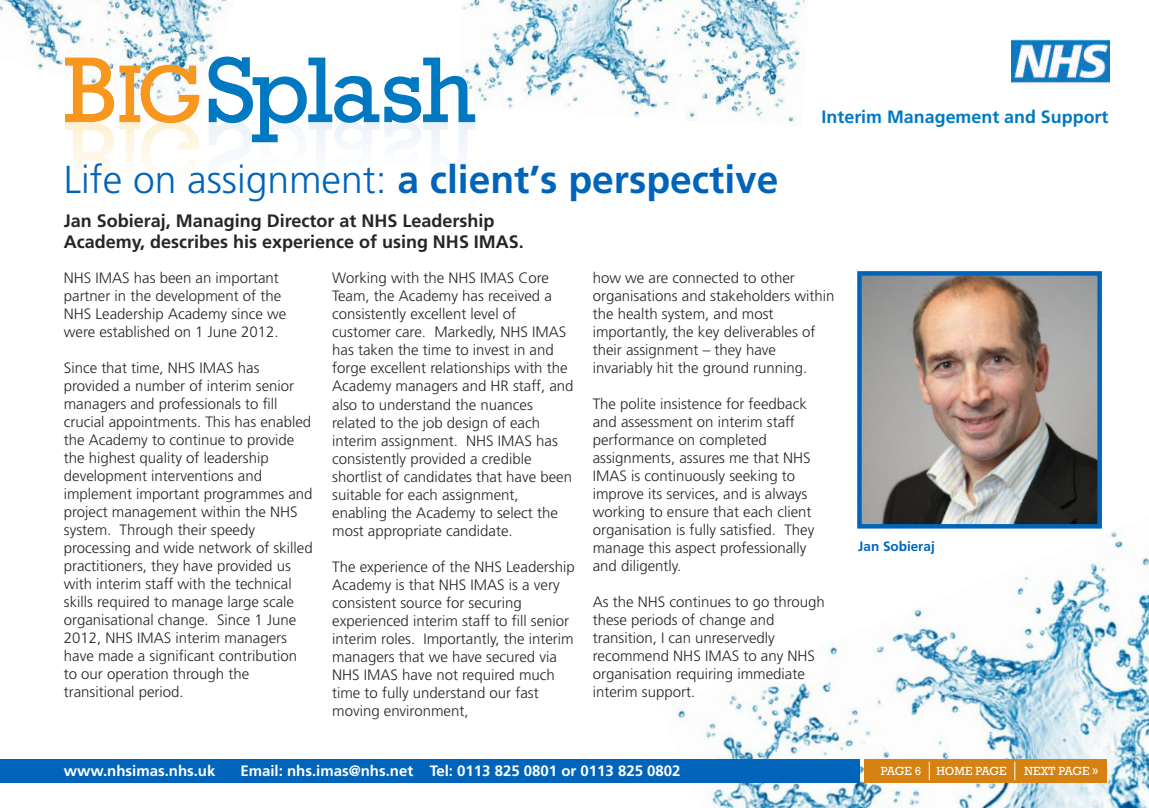
<style>
.page{position:relative;width:1149px;height:808px;background:#fff}
.page>*{position:absolute;margin:0;border:0;box-sizing:border-box;transform-origin:0 0}
.t1{font:95.1px "Rockwell";letter-spacing:-.04em;color:#0079c2}
.t2{font:700 39px "Frutiger";color:#0064ba}
.t3{font:700 18px/21.6px "Frutiger";color:#272627}
.t4{font:700 17.85px "Frutiger";color:#0079c2}
.t5{font:300 15px/18px "Frutiger";color:#272627}
.t6{font:700 15px "Frutiger";color:#fff}
.t7{font:700 13.5px "Frutiger";color:#0064ba}
.t8{font:12px "Rockwell";color:#fff}
.s1{color:#f7971d}
.s2{font-size:83.1px;color:#f7971d}
.s3{font-weight:300}
</style>
<div class="page">
<img style="left:672px;top:517px;width:476px;height:291px">
<img style="left:0;top:0;width:228px;height:113px">
<img style="left:462px;top:0;width:344px;height:123px">
<img style="left:1011px;top:39px;width:98px;height:46px">
<div style="left:0;top:759px;width:859px;height:24px;background:#0064ba"></div>
<div style="left:863px;top:759px;width:243px;height:24px;background:#d58213"></div>
<svg style="left:1014px;top:761px;width:1px;height:19px"></svg>
<svg style="left:208px;top:102px;width:267px;height:50px"></svg>
<svg style="left:65px;top:121px;width:134px;height:50px"></svg>
<svg style="left:928px;top:761px;width:1px;height:19px"></svg>
<img style="left:861px;top:276px;width:235px;height:248px">
<div style="left:856px;top:271px;width:245px;height:258px;border:4px solid #0064ba"></div>
<h1 class="t1" style="left:63px;top:58px;width:414px"><span class="s1">B</span><span class="s2">IG</span>Splash</h1>
<h2 class="t2" style="left:64px;top:164px;width:716px"><span class="s3">Life on assignment:</span> a client’s perspective</h2>
<p class="t3" style="left:64px;top:211px;width:461px">Jan Sobieraj, Managing Director at NHS Leadership<br>Academy, describes his experience of using NHS IMAS.</p>
<p class="t5" style="left:64px;top:270px;width:224px">NHS IMAS has been an important partner in the development of the<br>NHS Leadership Academy since we were established on 1 June 2012.</p>
<p class="t5" style="left:64px;top:360px;width:250px">Since that time, NHS IMAS has provided a number of interim senior managers and professionals to fill crucial appointments. This has enabled the Academy to continue to provide the highest quality of leadership development interventions and implement important programmes and project management within the NHS system. Through their speedy processing and wide network of skilled practitioners, they have provided us with interim staff with the technical skills required to manage large scale organisational change. Since 1 June 2012, NHS IMAS interim managers have made a significant contribution to our operation through the transitional period.</p>
<p class="t4" style="left:821px;top:110px;width:288px">Interim Management and Support</p>
<p class="t5" style="left:592px;top:270px;width:243px">how we are connected to other organisations and stakeholders within the health system, and most importantly, the key deliverables of their assignment – they have invariably hit the ground running.</p>
<p class="t5" style="left:592px;top:396px;width:223px">The polite insistence for feedback and assessment on interim staff performance on completed assignments, assures me that NHS<br>IMAS is continuously seeking to improve its services, and is always working to ensure that each client organisation is fully satisfied. They manage this aspect professionally and diligently.</p>
<p class="t5" style="left:592px;top:594px;width:233px">As the NHS continues to go through these periods of change and transition, I can unreservedly recommend NHS IMAS to any NHS organisation requiring immediate interim support.</p>
<p class="t5" style="left:332px;top:270px;width:243px">Working with the NHS IMAS Core Team, the Academy has received a consistently excellent level of customer care. Markedly, NHS IMAS has taken the time to invest in and forge excellent relationships with the Academy managers and HR staff, and also to understand the nuances related to the job design of each interim assignment. NHS IMAS has consistently provided a credible shortlist of candidates that have been suitable for each assignment, enabling the Academy to select the most appropriate candidate.</p>
<p class="t5" style="left:332px;top:558px;width:244px">The experience of the NHS Leadership Academy is that NHS IMAS is a very consistent source for securing experienced interim staff to fill senior interim roles. Importantly, the interim managers that we have secured via NHS IMAS have not required much time to fully understand our fast moving environment,</p>
<p class="t7" style="left:858px;top:541px;width:78px">Jan Sobieraj</p>
<p class="t6" style="left:64px;top:765px;width:153px">www.nhsimas.nhs.uk</p>
<p class="t6" style="left:240px;top:765px;width:441px">Email: nhs.imas@nhs.net Tel: 0113 825 0801 or 0113 825 0802</p>
<p class="t8" style="left:880px;top:767px;width:42px">PAGE 6</p>
<p class="t8" style="left:936px;top:767px;width:72px">HOME PAGE</p>
<p class="t8" style="left:1024px;top:767px;width:75px">NEXT PAGE »</p>
</div>
